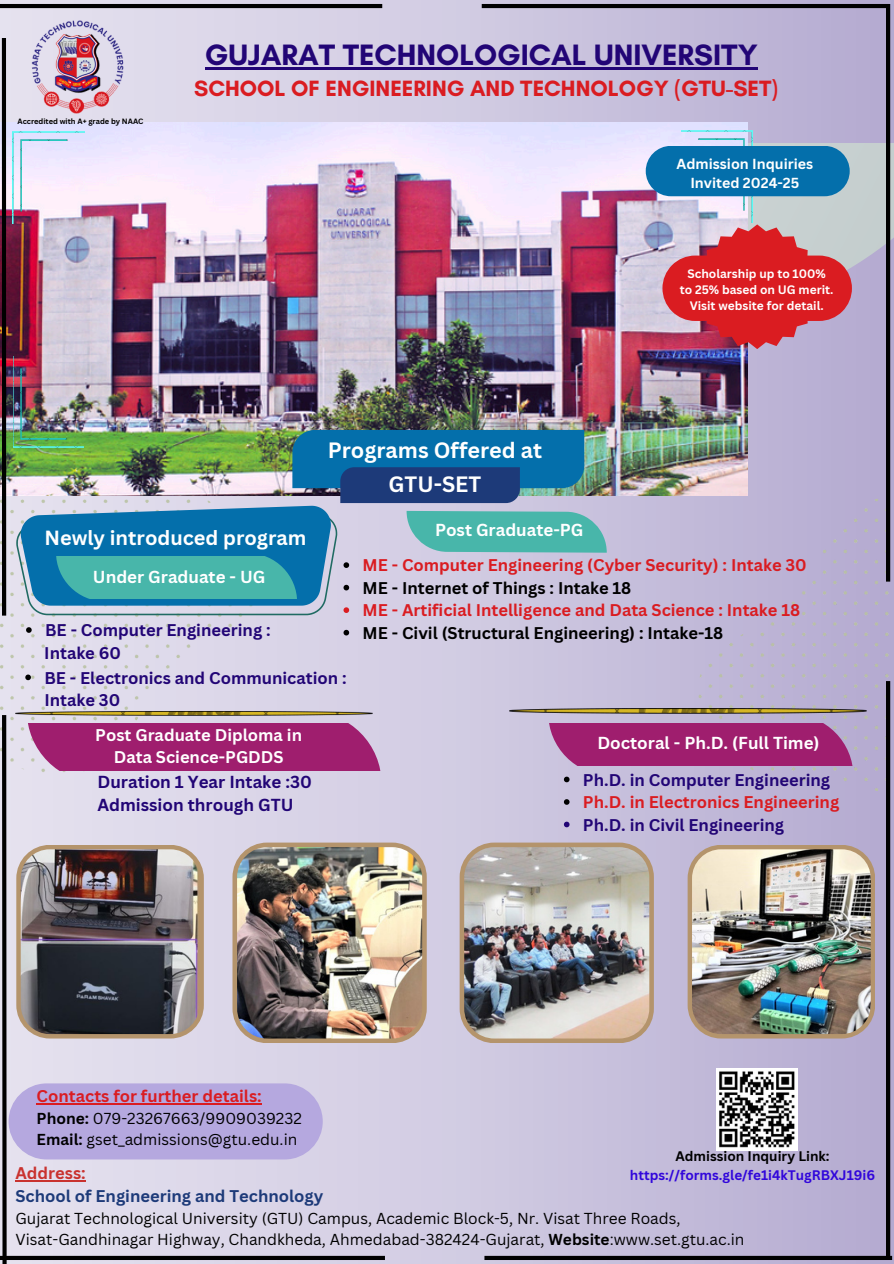
<style>
.page{position:relative;width:894px;height:1264px;background:#fff}
.page>*{position:absolute;margin:0;border:0;box-sizing:border-box;transform-origin:0 0}
.t1{font:700 30px "Glacial Indifference";color:#220576}
.t2{font:700 22.5px "Glacial Indifference";color:#da1c21}
.t3{font:700 21.6px "Canva Sans";color:#fff}
.t4{font:700 19.95px "Canva Sans";color:#fff}
.t5{font:700 16.95px "Canva Sans";color:#fff}
.t6{font:700 16.95px/23.1px "Canva Sans";color:#220576}
.t7{font:700 16.5px "Canva Sans";color:#da1c21}
.t8{font:700 16.5px/22.5px "Canva Sans";color:#220576}
.t9{font:700 16.5px "Canva Sans";color:#000}
.t10{font:700 16.5px/23px "Canva Sans";color:#1d3a79}
.t11{font:700 16.5px/22.5px "Canva Sans";color:#fff;text-align:center}
.t12{font:15.45px/21.5px "Canva Sans";color:#000}
.t13{font:700 14.25px "Canva Sans";color:#fff}
.t14{font:700 13.5px/18.8px "Canva Sans";color:#3106db;text-align:center}
.t15{font:700 12px "Canva Sans";color:#fff}
.t16{font:700 7.5px "Canva Sans";color:#000}
.s1{font-weight:700}
.s2{color:#000}
.s3{color:#c9322f}
</style>
<div class="page">
<img style="left:0;top:4px;width:892px;height:1259px">
<div style="left:9px;top:1083px;width:313px;height:76px;background:#b5a8df;border-radius:38px"></div>
<hr style="left:37px;top:1103px;width:225px;height:1px;background:#da1c21">
<p class="t1" style="left:205px;top:37px;width:554px">GUJARAT TECHNOLOGICAL UNIVERSITY</p>
<p class="t16" style="left:17px;top:115px;width:127px">Accredited with A+ grade by NAAC</p>
<p class="t2" style="left:194px;top:75px;width:585px">SCHOOL OF ENGINEERING AND TECHNOLOGY (GTU-SET)</p>
<p class="t13" style="left:676px;top:153px;width:138px">Admission Inquiries</p>
<p class="t13" style="left:690px;top:173px;width:110px">Invited 2024-25</p>
<p class="t15" style="left:687px;top:265px;width:140px">Scholarship up to 100%</p>
<h3 class="t15" style="left:679px;top:281px;width:155px">to 25% based on UG merit.</h3>
<p class="t15" style="left:689px;top:297px;width:135px">Visit website for detail.</p>
<h2 class="t3" style="left:327px;top:435px;width:216px">Programs Offered at</h2>
<h1 class="t3" style="left:388px;top:468px;width:94px">GTU-SET</h1>
<p class="t4" style="left:44px;top:523px;width:263px">Newly introduced program</p>
<h5 class="t5" style="left:93px;top:565px;width:174px">Under Graduate - UG</h5>
<p class="t8" style="left:45px;top:618px;width:227px">BE - Computer Engineering :</p>
<p class="t8" style="left:44px;top:641px;width:78px">Intake 60</p>
<h5 class="t8" style="left:44px;top:666px;width:304px">BE - Electronics and Communication :<br>Intake 30</h5>
<p class="t11" style="left:95px;top:723px;width:208px">Post Graduate Diploma in<br>Data Science-PGDDS</p>
<p class="t6" style="left:97px;top:769px;width:216px">Duration 1 Year Intake :30<br>Admission through GTU</p>
<h5 class="t5" style="left:435px;top:518px;width:150px">Post Graduate-PG</h5>
<p class="t7" style="left:362px;top:553px;width:445px">ME - Computer Engineering (Cyber Security) : Intake 30</p>
<h5 class="t9" style="left:362px;top:576px;width:270px">ME - Internet of Things : Intake 18</h5>
<p class="t7" style="left:362px;top:598px;width:439px">ME - Artificial Intelligence and Data Science : Intake 18</p>
<p class="t9" style="left:362px;top:621px;width:362px">ME - Civil (Structural Engineering) : Intake-18</p>
<p class="t5" style="left:597px;top:731px;width:224px">Doctoral - Ph.D. (Full Time)</p>
<p class="t8" style="left:582px;top:768px;width:248px">Ph.D. in Computer Engineering</p>
<p class="t7" style="left:582px;top:790px;width:258px">Ph.D. in Electronics Engineering</p>
<p class="t8" style="left:582px;top:813px;width:203px">Ph.D. in Civil Engineering</p>
<p class="t7" style="left:37px;top:1084px;width:226px">Contacts for further details:</p>
<p class="t12" style="left:37px;top:1106px;width:267px"><span class="s1">Phone:</span> 079-23267663/9909039232<br><span class="s1">Email:</span> gset_admissions@gtu.edu.in</p>
<p class="t14" style="left:629px;top:1146px;width:247px"><span class="s2">Admission Inquiry Link: </span>https://forms.gle/fe1i4kTugRBXJ19i6</p>
<h4 class="t10" style="left:15px;top:1161px;width:309px"><span class="s3">Address:<br></span>School of Engineering and Technology</h4>
<h4 class="t12" style="left:15px;top:1206px;width:730px">Gujarat Technological University (GTU) Campus, Academic Block-5, Nr. Visat Three Roads,<br>Visat-Gandhinagar Highway, Chandkheda, Ahmedabad-382424-Gujarat, <span class="s1">Website</span>:www.set.gtu.ac.in</h4>
</div>
